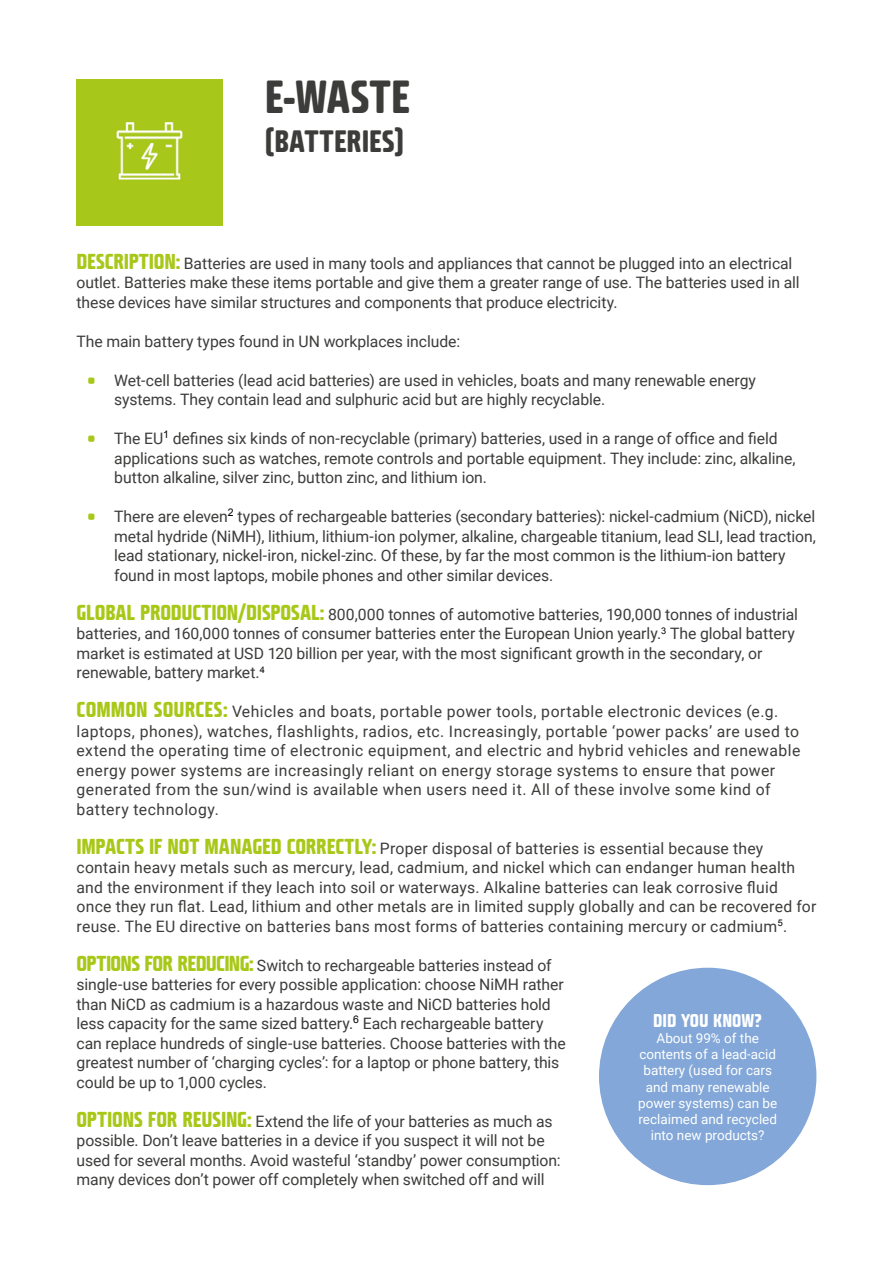
<style>
.page{position:relative;width:893px;height:1263px;background:#fff}
.page>*{position:absolute;margin:0;border:0;box-sizing:border-box;transform-origin:0 0}
.t1{font:45px "Fishmonger ECB";letter-spacing:.005em;color:#3c3c3b}
.t2{font:30px "Fishmonger ECB";color:#3c3c3b}
.t3{font:18px "Fishmonger ECB";color:#fff}
.t4{font:15.75px/19.5px "Roboto";letter-spacing:-.005em;color:#3c3c3b}
.t5{font:15.75px/19.5px "Roboto";letter-spacing:.03em;color:#3c3c3b}
.t6{font:15.75px/19.5px "Roboto";letter-spacing:.015em;color:#3c3c3b}
.t7{font:13.5px/16.2px "Roboto";color:#fff;text-align:center}
.s1{font-family:"Fishmonger ECB";font-size:21px;color:#a8c819}
.s2{font-family:"Fishmonger ECB";font-size:24px;color:#a8c819}
</style>
<div class="page">
<img style="left:77px;top:80px;width:145px;height:146px">
<div style="left:599px;top:968px;width:217px;height:217px;background:#82a7d8;border-radius:50%"></div>
<h1 class="t1" style="left:265px;top:65px;width:147px">E-WASTE</h1>
<h2 class="t2" style="left:265px;top:120px;width:140px">(BATTERIES)</h2>
<p class="t4" style="left:77px;top:253px;width:725px"><span class="s1">DESCRIPTION:</span> Batteries are used in many tools and appliances that cannot be plugged into an electrical outlet. Batteries make these items portable and give them a greater range of use. The batteries used in all these devices have similar structures and components that produce electricity.</p>
<p class="t4" style="left:77px;top:331px;width:385px">The main battery types found in UN workplaces include:</p>
<p class="t4" style="left:114px;top:370px;width:643px;text-indent:-27px"><span class="s2">•</span> Wet-cell batteries (lead acid batteries) are used in vehicles, boats and many renewable energy systems. They contain lead and sulphuric acid but are highly recyclable.</p>
<p class="t4" style="left:114px;top:428px;width:683px;text-indent:-27px"><span class="s2">•</span> The EU<sup>1</sup> defines six kinds of non-recyclable (primary) batteries, used in a range of office and field applications such as watches, remote controls and portable equipment. They include: zinc, alkaline, button alkaline, silver zinc, button zinc, and lithium ion.</p>
<p class="t4" style="left:114px;top:506px;width:703px;text-indent:-27px"><span class="s2">•</span> There are eleven<sup>2</sup> types of rechargeable batteries (secondary batteries): nickel-cadmium (NiCD), nickel metal hydride (NiMH), lithium, lithium-ion polymer, alkaline, chargeable titanium, lead SLI, lead traction, lead stationary, nickel-iron, nickel-zinc. Of these, by far the most common is the lithium-ion battery found in most laptops, mobile phones and other similar devices.</p>
<p class="t4" style="left:77px;top:604px;width:723px"><span class="s1">GLOBAL PRODUCTION/DISPOSAL:</span> 800,000 tonnes of automotive batteries, 190,000 tonnes of industrial batteries, and 160,000 tonnes of consumer batteries enter the European Union yearly.<sup>3</sup> The global battery market is estimated at USD 120 billion per year, with the most significant growth in the secondary, or renewable, battery market.<sup>4</sup></p>
<p class="t5" style="left:77px;top:701px;width:725px"><span class="s1">COMMON SOURCES:</span> Vehicles and boats, portable power tools, portable electronic devices (e.g. laptops, phones), watches, flashlights, radios, etc. Increasingly, portable ‘power packs’ are used to extend the operating time of electronic equipment, and electric and hybrid vehicles and renewable energy power systems are increasingly reliant on energy storage systems to ensure that power generated from the sun/wind is available when users need it. All of these involve some kind of battery technology.</p>
<p class="t6" style="left:77px;top:838px;width:741px"><span class="s1">IMPACTS IF NOT MANAGED CORRECTLY:</span> Proper disposal of batteries is essential because they contain heavy metals such as mercury, lead, cadmium, and nickel which can endanger human health and the environment if they leach into soil or waterways. Alkaline batteries can leak corrosive fluid once they run flat. Lead, lithium and other metals are in limited supply globally and can be recovered for reuse. The EU directive on batteries bans most forms of batteries containing mercury or cadmium<sup>5</sup>.</p>
<p class="t4" style="left:77px;top:955px;width:491px"><span class="s1">OPTIONS FOR REDUCING:</span> Switch to rechargeable batteries instead of single-use batteries for every possible application: choose NiMH rather than NiCD as cadmium is a hazardous waste and NiCD batteries hold less capacity for the same sized battery.<sup>6</sup> Each rechargeable battery can replace hundreds of single-use batteries. Choose batteries with the greatest number of ‘charging cycles’: for a laptop or phone battery, this could be up to 1,000 cycles.</p>
<p class="t4" style="left:77px;top:1111px;width:486px"><span class="s1">OPTIONS FOR REUSING:</span> Extend the life of your batteries as much as possible. Don’t leave batteries in a device if you suspect it will not be used for several months. Avoid wasteful ‘standby’ power consumption: many devices don’t power off completely when switched off and will</p>
<p class="t3" style="left:653px;top:1008px;width:111px">DID YOU KNOW?</p>
<p class="t7" style="left:638px;top:1030px;width:141px">About 99% of the contents of a lead-acid battery (used for cars and many renewable power systems) can be reclaimed and recycled into new products?</p>
</div>
